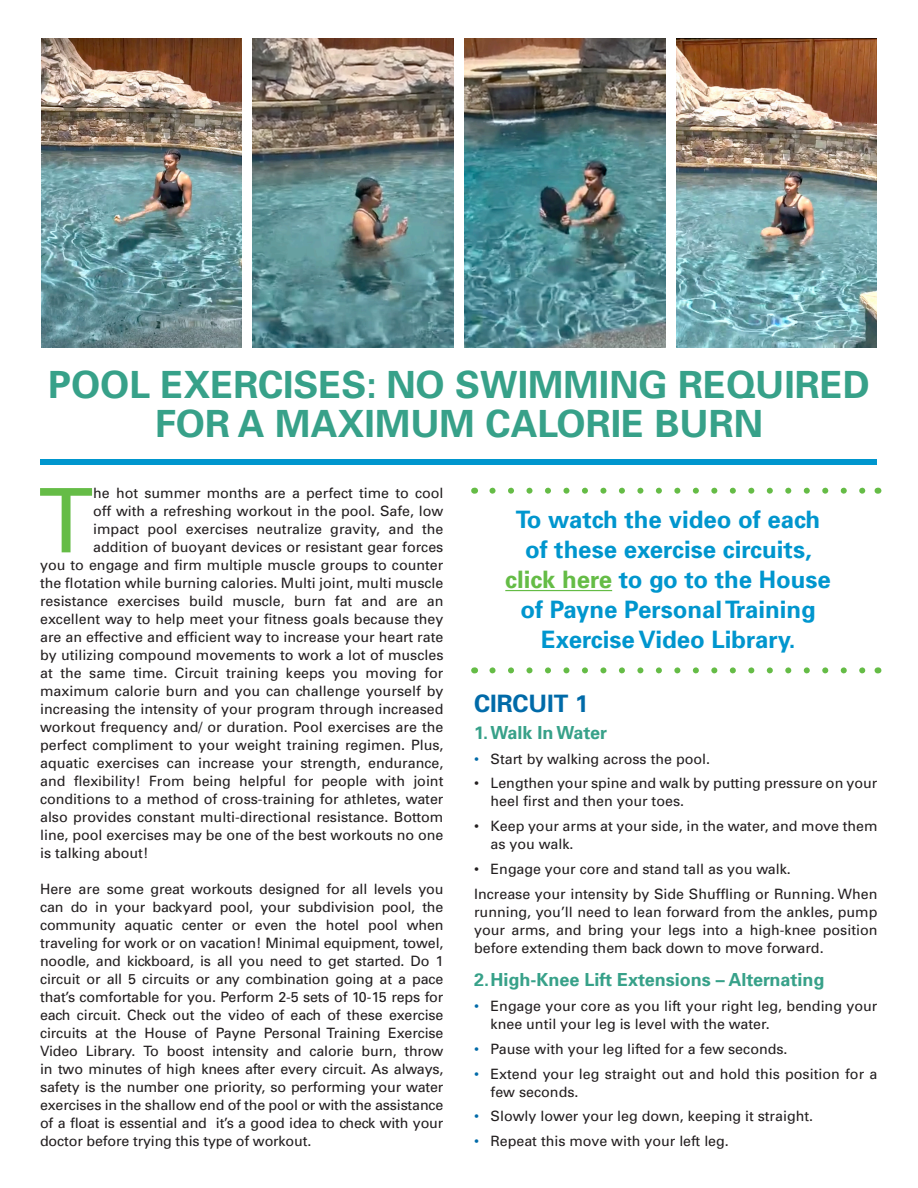
<style>
.page{position:relative;width:918px;height:1188px;background:#fff}
.page>*{position:absolute;margin:0;border:0;box-sizing:border-box;transform-origin:0 0}
.Body_Copy{font:89.1px "Univers";color:#65bc46}
.Head{font:700 37.5px/39px "Univers";color:#37a189;text-align:center}
.Body_Copy-2{font:700 24px/30px "Univers";color:#0096ce;text-align:center}
.Body_Copy-3{font:700 24px "Univers";color:#006aa8}
.Body_Copy-4{font:700 18px "Univers";color:#37a189}
.Body_Copy-5{font:14.25px/18px "Univers";color:#231f20}
.s1{color:#65bc46}
.s2{color:#006aa8}
</style>
<div class="page">
<div style="left:40px;top:460px;width:837px;height:5px;background:#0096ce"></div>
<img style="left:41px;top:39px;width:201px;height:309px">
<hr style="left:505px;top:590px;width:107px;height:1px;background:#65bc46">
<svg style="left:492px;top:488px;width:374px;height:6px"></svg>
<svg style="left:492px;top:667px;width:374px;height:6px"></svg>
<img style="left:253px;top:39px;width:200px;height:309px">
<img style="left:464px;top:39px;width:201px;height:309px">
<img style="left:676px;top:39px;width:201px;height:309px">
<p class="Head" style="left:48px;top:365px;width:823px">POOL EXERCISES: NO SWIMMING REQUIRED<br>FOR A MAXIMUM CALORIE BURN</p>
<p class="Body_Copy" style="left:39px;top:469px;width:56px">T</p>
<p class="Body_Copy-5" style="left:93px;top:484px;width:352px">he hot summer months are a perfect time to cool</p>
<p class="Body_Copy-5" style="left:93px;top:502px;width:352px">off with a refreshing workout in the pool. Safe, low</p>
<p class="Body_Copy-5" style="left:93px;top:520px;width:352px">impact pool exercises neutralize gravity, and the</p>
<p class="Body_Copy-5" style="left:93px;top:538px;width:352px">addition of buoyant devices or resistant gear forces</p>
<p class="Body_Copy-5" style="left:40px;top:556px;width:405px">you to engage and firm multiple muscle groups to counter</p>
<p class="Body_Copy-5" style="left:40px;top:574px;width:405px">the flotation while burning calories. Multi joint, multi muscle</p>
<p class="Body_Copy-5" style="left:40px;top:592px;width:405px">resistance exercises build muscle, burn fat and are an</p>
<p class="Body_Copy-5" style="left:40px;top:610px;width:405px">excellent way to help meet your fitness goals because they</p>
<p class="Body_Copy-5" style="left:40px;top:628px;width:405px">are an effective and efficient way to increase your heart rate</p>
<p class="Body_Copy-5" style="left:40px;top:646px;width:405px">by utilizing compound movements to work a lot of muscles</p>
<p class="Body_Copy-5" style="left:40px;top:664px;width:405px">at the same time. Circuit training keeps you moving for</p>
<p class="Body_Copy-5" style="left:40px;top:682px;width:405px">maximum calorie burn and you can challenge yourself by</p>
<p class="Body_Copy-5" style="left:40px;top:700px;width:405px">increasing the intensity of your program through increased</p>
<p class="Body_Copy-5" style="left:40px;top:718px;width:405px">workout frequency and/ or duration. Pool exercises are the</p>
<p class="Body_Copy-5" style="left:40px;top:736px;width:405px">perfect compliment to your weight training regimen. Plus,</p>
<p class="Body_Copy-5" style="left:40px;top:754px;width:405px">aquatic exercises can increase your strength, endurance,</p>
<p class="Body_Copy-5" style="left:40px;top:772px;width:405px">and flexibility! From being helpful for people with joint</p>
<p class="Body_Copy-5" style="left:40px;top:790px;width:405px">conditions to a method of cross-training for athletes, water</p>
<p class="Body_Copy-5" style="left:40px;top:808px;width:405px">also provides constant multi-directional resistance. Bottom</p>
<p class="Body_Copy-5" style="left:40px;top:826px;width:405px">line, pool exercises may be one of the best workouts no one</p>
<p class="Body_Copy-5" style="left:40px;top:844px;width:110px">is talking about!</p>
<p class="Body_Copy-5" style="left:40px;top:880px;width:405px;text-align:justify">Here are some great workouts designed for all levels you can do in your backyard pool, your subdivision pool, the community aquatic center or even the hotel pool when traveling for work or on vacation! Minimal equipment, towel, noodle, and kickboard, is all you need to get started. Do 1 circuit or all 5 circuits or any combination going at a pace that’s comfortable for you. Perform 2-5 sets of 10-15 reps for each circuit. Check out the video of each of these exercise circuits at the House of Payne Personal Training Exercise Video Library. To boost intensity and calorie burn, throw in two minutes of high knees after every circuit. As always, safety is the number one priority, so performing your water exercises in the shallow end of the pool or with the assistance of a float is essential and it’s a good idea to check with your doctor before trying this type of workout.</p>
<p class="Body_Copy-2" style="left:505px;top:505px;width:327px">To watch the video of each of these exercise circuits, <span class="s1">click here</span> to go to the House of Payne Personal Training<br>Exercise Video Library.</p>
<p class="Body_Copy-3" style="left:474px;top:689px;width:116px">CIRCUIT 1</p>
<p class="Body_Copy-4" style="left:474px;top:722px;width:134px">1.Walk In Water</p>
<p class="Body_Copy-5" style="left:474px;top:750px;width:237px"><span class="s2">•</span> Start by walking across the pool.</p>
<p class="Body_Copy-5" style="left:491px;top:775px;width:388px;text-indent:-16px">• Lengthen your spine and walk by putting pressure on your heel first and then your toes.</p>
<p class="Body_Copy-5" style="left:491px;top:817px;width:388px;text-indent:-16px">• Keep your arms at your side, in the water, and move them as you walk.</p>
<p class="Body_Copy-5" style="left:474px;top:860px;width:318px">• Engage your core and stand tall as you walk.</p>
<p class="Body_Copy-5" style="left:474px;top:885px;width:405px;text-align:justify">Increase your intensity by Side Shuffling or Running. When running, you’ll need to lean forward from the ankles, pump your arms, and bring your legs into a high-knee position before extending them back down to move forward.</p>
<p class="Body_Copy-4" style="left:474px;top:969px;width:352px">2.High-Knee Lift Extensions – Alternating</p>
<p class="Body_Copy-5" style="left:491px;top:997px;width:388px;text-indent:-16px"><span class="s2">•</span> Engage your core as you lift your right leg, bending your knee until your leg is level with the water.</p>
<p class="Body_Copy-5" style="left:474px;top:1040px;width:315px"><span class="s2">•</span> Pause with your leg lifted for a few seconds.</p>
<p class="Body_Copy-5" style="left:491px;top:1065px;width:388px;text-indent:-16px"><span class="s2">•</span> Extend your leg straight out and hold this position for a few seconds.</p>
<p class="Body_Copy-5" style="left:474px;top:1108px;width:341px"><span class="s2">•</span> Slowly lower your leg down, keeping it straight.</p>
<p class="Body_Copy-5" style="left:474px;top:1132px;width:256px"><span class="s2">•</span> Repeat this move with your left leg.</p>
</div>
